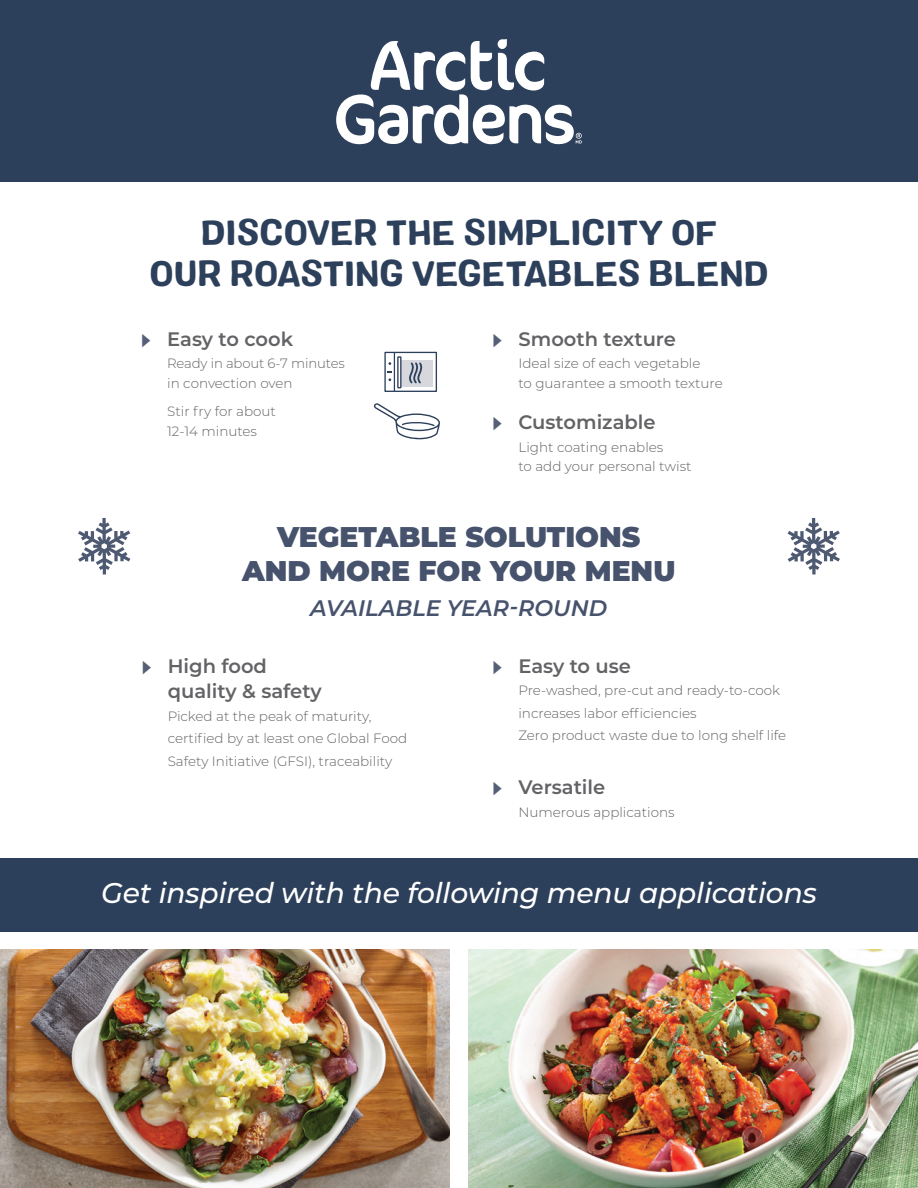
<style>
.page{position:relative;width:918px;height:1188px;background:#fff}
.page>*{position:absolute;margin:0;border:0;box-sizing:border-box;transform-origin:0 0}
.t1{font:34.5px/40.5px "Colby St Bld";color:#2d405b;text-align:center}
.t2{font:italic 500 28.5px "Montserrat";letter-spacing:-.005em;color:#fff}
.t3{font:900 28.5px/34.5px "Montserrat";color:#47536d;text-align:center}
.t4{font:italic 600 22.5px "Montserrat";color:#47536d}
.t5{font:600 19.5px/25.5px "Montserrat";color:#636366}
.t6{font:300 13.5px/19.5px "Montserrat";color:#636366}
.s1{font-weight:700;font-size:31.5px;color:#556077}
</style>
<div class="page">
<div style="left:401px;top:360px;width:32px;height:26px;background:#d6d8de"></div>
<svg style="left:409px;top:362px;width:14px;height:22px"></svg>
<div style="left:384px;top:352px;width:53px;height:40px;border:1px solid #2d405b"></div>
<hr style="left:394px;top:353px;width:1px;height:38px;background:#2d405b">
<div style="left:397px;top:356px;width:5px;height:32px;border:1px solid #2d405b"></div>
<svg style="left:374px;top:403px;width:66px;height:36px"></svg>
<div style="left:0;top:858px;width:918px;height:74px;background:#2d405b"></div>
<svg style="left:78px;top:518px;width:52px;height:56px"></svg>
<svg style="left:788px;top:518px;width:52px;height:56px"></svg>
<img style="left:0;top:949px;width:449px;height:239px">
<img style="left:468px;top:949px;width:450px;height:239px">
<div style="left:0;top:0;width:918px;height:181px;background:#2d405b"></div>
<svg style="left:336px;top:39px;width:246px;height:105px"></svg>
<h1 class="t1" style="left:150px;top:213px;width:620px">DISCOVER THE SIMPLICITY OF<br>OUR ROASTING VEGETABLES BLEND</h1>
<h3 class="t5" style="left:140px;top:325px;width:154px"><span class="s1">▶</span> Easy to cook</h3>
<p class="t6" style="left:167px;top:353px;width:179px">Ready in about 6-7 minutes in convection oven</p>
<p class="t6" style="left:167px;top:401px;width:110px">Stir fry for about<br>12-14 minutes</p>
<h3 class="t5" style="left:491px;top:325px;width:186px"><span class="s1">▶</span> Smooth texture</h3>
<p class="t6" style="left:518px;top:353px;width:206px">Ideal size of each vegetable<br>to guarantee a smooth texture</p>
<h3 class="t5" style="left:491px;top:409px;width:166px"><span class="s1">▶</span> Customizable</h3>
<p class="t6" style="left:518px;top:437px;width:175px">Light coating enables<br>to add your personal twist</p>
<h2 class="t3" style="left:242px;top:517px;width:435px">VEGETABLE SOLUTIONS<br>AND MORE FOR YOUR MENU</h2>
<h3 class="t4" style="left:310px;top:592px;width:299px">AVAILABLE YEAR-ROUND</h3>
<h3 class="t5" style="left:168px;top:652px;width:156px;text-indent:-27px"><span class="s1">▶</span> High food quality &amp; safety</h3>
<p class="t6" style="left:168px;top:704px;width:241px;line-height:22.5px">Picked at the peak of maturity, certified by at least one Global Food<br>Safety Initiative (GFSI), traceability</p>
<h3 class="t5" style="left:491px;top:652px;width:141px"><span class="s1">▶</span> Easy to use</h3>
<p class="t6" style="left:518px;top:679px;width:269px;line-height:22.5px">Pre-washed, pre-cut and ready-to-cook increases labor efficiencies<br>Zero product waste due to long shelf life</p>
<h3 class="t5" style="left:491px;top:774px;width:115px"><span class="s1">▶</span> Versatile</h3>
<p class="t6" style="left:518px;top:802px;width:158px">Numerous applications</p>
<h2 class="t2" style="left:101px;top:873px;width:717px">Get inspired with the following menu applications</h2>
</div>
